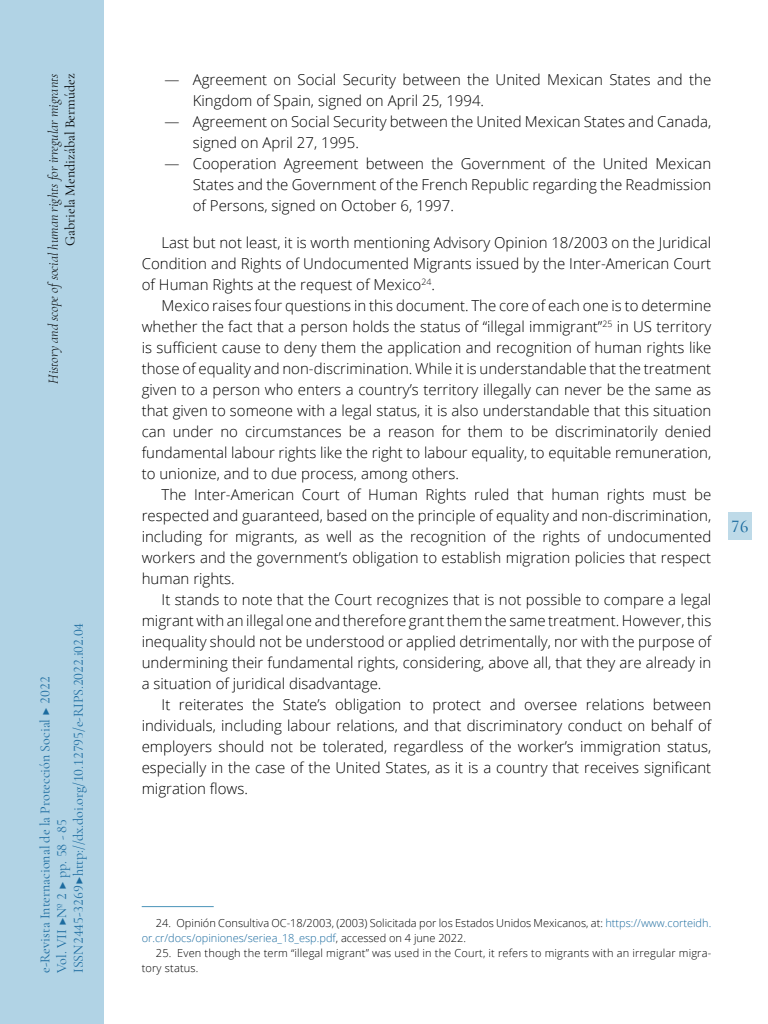
<style>
.page{position:relative;width:768px;height:1024px;background:#fff}
.page>*{position:absolute;margin:0;border:0;box-sizing:border-box;transform-origin:0 0}
.t1{font:500 18px "Cormorant Garamond";color:#1b6b9f}
._00_bsc_INGL{font:300 15px/21px "Open Sans";color:#000;text-align:justify}
._00_bsc_INGL_Espac{font:300 15px/21px "Open Sans";color:#000;text-align:justify}
.t2{font:14px/16.8px "Cormorant Garamond";color:#1b6b9f}
.t3{font:italic 300 14px "Cormorant Garamond";color:#000}
.t4{font:14px "Cormorant Garamond";color:#000}
.zz_notas{font:300 11px/15px "Open Sans";color:#000}
.s1{color:#1b6b9f}
</style>
<div class="page">
<hr style="left:142px;top:906px;width:72px;height:1px;background:#4b94b9">
<div style="left:0;top:0;width:103px;height:1024px;background:#b1d3e5"></div>
<div style="left:728px;top:512px;width:23px;height:28px;background:#bedae8"></div>
<p class="t3" style="left:45px;top:384px;width:312px;rotate:-90deg">History and scope of social human rights for irregular migrants</p>
<p class="t4" style="left:62px;top:246px;width:174px;rotate:-90deg">Gabriela Mendizábal Bermúdez</p>
<p class="t2" style="left:36px;top:973px;width:352px;rotate:-90deg">e-Revista Internacional de la Protección Social ▶ 2022<br>Vol. VII ▶Nº 2 ▶ pp. 58 - 85<br>ISSN 2445-3269 ▶ http://dx.doi.org/10.12795/e-RIPS.2022.i02.04</p>
<p class="_00_bsc_INGL" style="left:193px;top:69px;width:520px;text-indent:-28px">― Agreement on Social Security between the United Mexican States and the<br>Kingdom of Spain, signed on April 25, 1994.</p>
<p class="_00_bsc_INGL" style="left:193px;top:111px;width:520px;text-indent:-28px">― Agreement on Social Security between the United Mexican States and Canada, signed on April 27, 1995.</p>
<p class="_00_bsc_INGL" style="left:193px;top:153px;width:520px;text-indent:-28px">― Cooperation Agreement between the Government of the United Mexican States and the Government of the French Republic regarding the Readmission of Persons, signed on October 6, 1997.</p>
<p class="_00_bsc_INGL_Espac" style="left:142px;top:232px;width:571px;text-indent:20px">Last but not least, it is worth mentioning Advisory Opinion 18/2003 on the Juridical Condition and Rights of Undocumented Migrants issued by the Inter-American Court of Human Rights at the request of Mexico<sup>24</sup>.</p>
<p class="_00_bsc_INGL" style="left:142px;top:295px;width:571px;text-indent:20px">Mexico raises four questions in this document. The core of each one is to determine whether the fact that a person holds the status of “illegal immigrant”<sup>25</sup> in US territory is sufficient cause to deny them the application and recognition of human rights like those of equality and non-discrimination. While it is understandable that the treatment given to a person who enters a country’s territory illegally can never be the same as that given to someone with a legal status, it is also understandable that this situation can under no circumstances be a reason for them to be discriminatorily denied fundamental labour rights like the right to labour equality, to equitable remuneration, to unionize, and to due process, among others.</p>
<p class="_00_bsc_INGL" style="left:142px;top:484px;width:571px;text-indent:20px">The Inter-American Court of Human Rights ruled that human rights must be respected and guaranteed, based on the principle of equality and non-discrimination, including for migrants, as well as the recognition of the rights of undocumented workers and the government’s obligation to establish migration policies that respect human rights.</p>
<p class="_00_bsc_INGL" style="left:142px;top:589px;width:571px;text-indent:20px">It stands to note that the Court recognizes that is not possible to compare a legal migrant with an illegal one and therefore grant them the same treatment. However, this inequality should not be understood or applied detrimentally, nor with the purpose of undermining their fundamental rights, considering, above all, that they are already in a situation of juridical disadvantage.</p>
<p class="_00_bsc_INGL" style="left:142px;top:694px;width:571px;text-indent:20px">It reiterates the State’s obligation to protect and oversee relations between individuals, including labour relations, and that discriminatory conduct on behalf of employers should not be tolerated, regardless of the worker’s immigration status, especially in the case of the United States, as it is a country that receives significant migration flows.</p>
<p class="t1" style="left:731px;top:515px;width:19px">76</p>
<p class="zz_notas" style="left:142px;top:915px;width:571px;text-indent:14px">24. Opinión Consultiva OC-18/2003, (2003) Solicitada por los Estados Unidos Mexicanos, at: <span class="s1">https://www.corteidh. or.cr/docs/opiniones/seriea_18_esp.pdf</span>, accessed on 4 june 2022.</p>
<p class="zz_notas" style="left:156px;top:945px;width:557px">25. Even though the term “illegal migrant” was used in the Court, it refers to migrants with an irregular migra-</p>
<p class="zz_notas" style="left:142px;top:960px;width:58px">tory status.</p>
</div>
